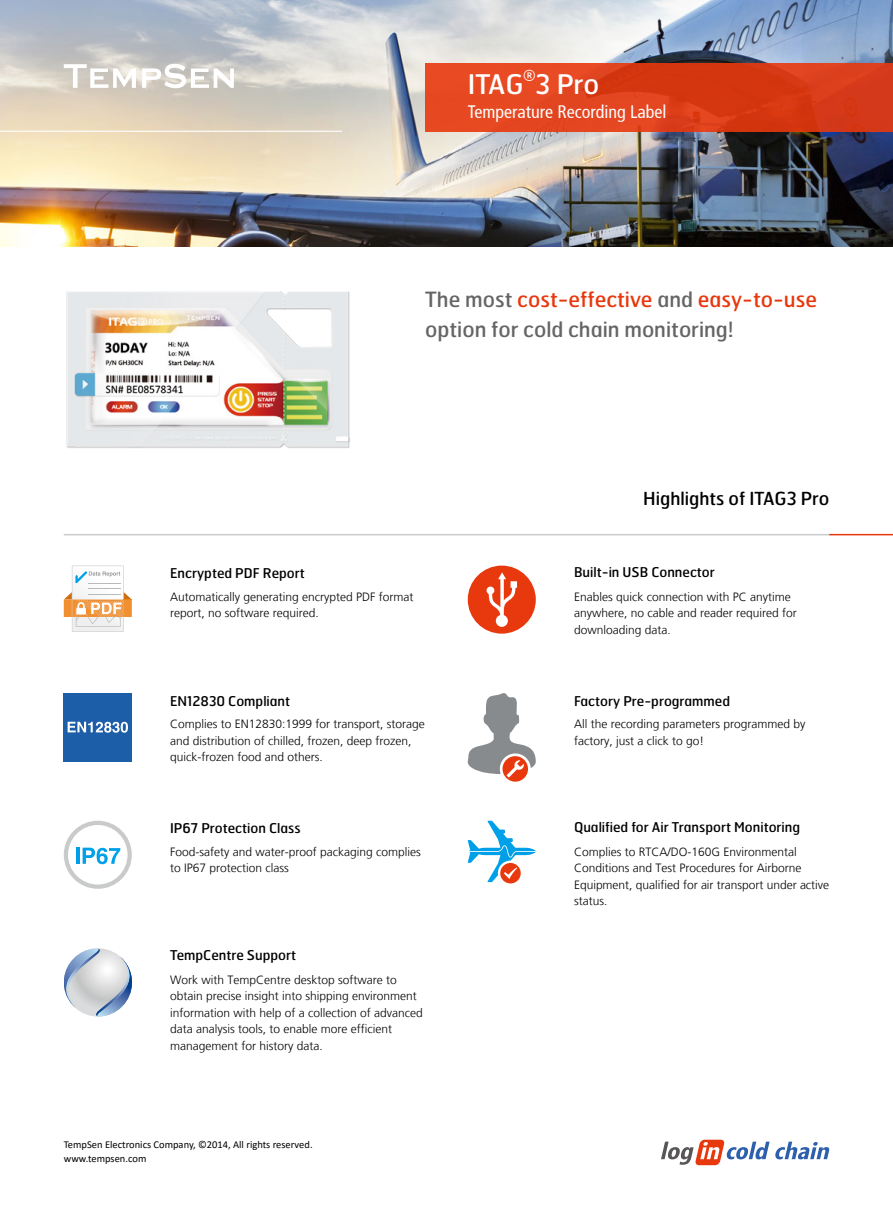
<style>
.page{position:relative;width:893px;height:1212px;background:#fff}
.page>*{position:absolute;margin:0;border:0;box-sizing:border-box;transform-origin:0 0}
.t1{font:27px "Hermes";color:#fff}
.t2{font:21px/30px "Hermes";color:#666464}
.t3{font:condensed 18px "Frutiger";color:#fff}
.t4{font:18px "Hermes";color:#000}
.t5{font:15.75px "Hermes";color:#fff}
.t6{font:13.5px "Hermes";color:#000}
.t7{font:300 12px/16.5px "Frutiger LT";color:#000}
.t8{font:10.5px/13.5px "Calibri";color:#000}
.s1{color:#e8380d}
</style>
<div class="page">
<img style="left:0;top:0;width:893px;height:247px">
<div style="left:425px;top:64px;width:468px;height:68px;background:linear-gradient(to right,#e94a22,#d13512)"></div>
<img style="left:66px;top:291px;width:284px;height:157px">
<hr style="left:0;top:131px;width:342px;height:1px;background:#fff">
<svg style="left:64px;top:64px;width:72px;height:24px"></svg>
<svg style="left:142px;top:64px;width:92px;height:24px"></svg>
<svg style="left:661px;top:1140px;width:169px;height:25px"></svg>
<hr style="left:64px;top:534px;width:765px;height:1px;background:#c9caca">
<hr style="left:829px;top:534px;width:64px;height:1px;background:#e8380d">
<div style="left:468px;top:566px;width:68px;height:68px;background:#e8380d;border-radius:50%"></div>
<svg style="left:486px;top:572px;width:31px;height:55px"></svg>
<svg style="left:468px;top:693px;width:68px;height:89px"></svg>
<svg style="left:64px;top:821px;width:68px;height:68px"></svg>
<svg style="left:64px;top:566px;width:68px;height:66px"></svg>
<svg style="left:468px;top:821px;width:68px;height:62px"></svg>
<svg style="left:64px;top:948px;width:68px;height:68px"></svg>
<div style="left:64px;top:693px;width:68px;height:68px;background:#1c5ea8"></div>
<svg style="left:68px;top:722px;width:60px;height:11px"></svg>
<h3 class="t5" style="left:524px;top:65px;width:13px">®</h3>
<h3 class="t3" style="left:468px;top:102px;width:200px">Temperature Recording Label</h3>
<h1 class="t1" style="left:468px;top:67px;width:133px">ITAG 3 Pro</h1>
<h2 class="t2" style="left:425px;top:284px;width:393px">The most <span class="s1">cost-effective</span> and <span class="s1">easy-to-use </span>option for cold chain monitoring!</h2>
<p class="t6" style="left:170px;top:564px;width:136px">Encrypted PDF Report</p>
<p class="t7" style="left:170px;top:588px;width:245px">Automatically generating encrypted PDF format report, no software required.</p>
<p class="t6" style="left:170px;top:692px;width:122px">EN12830 Compliant</p>
<p class="t7" style="left:170px;top:716px;width:256px">Complies to EN12830:1999 for transport, storage and distribution of chilled, frozen, deep frozen, quick-frozen food and others.</p>
<p class="t6" style="left:170px;top:820px;width:132px">IP67 Protection Class</p>
<p class="t7" style="left:170px;top:844px;width:252px">Food-safety and water-proof packaging complies to IP67 protection class</p>
<p class="t6" style="left:170px;top:946px;width:127px">TempCentre Support</p>
<p class="t7" style="left:170px;top:971px;width:254px">Work with TempCentre desktop software to obtain precise insight into shipping environment information with help of a collection of advanced data analysis tools, to enable more efficient management for history data.</p>
<p class="t8" style="left:64px;top:1138px;width:250px">TempSen Electronics Company, ©2014, All rights reserved. www.tempsen.com</p>
<h3 class="t4" style="left:643px;top:486px;width:188px">Highlights of ITAG3 Pro</h3>
<p class="t6" style="left:574px;top:564px;width:142px">Built-in USB Connector</p>
<p class="t7" style="left:574px;top:588px;width:224px">Enables quick connection with PC anytime anywhere, no cable and reader required for downloading data.</p>
<p class="t6" style="left:574px;top:692px;width:158px">Factory Pre-programmed</p>
<p class="t7" style="left:574px;top:716px;width:233px">All the recording parameters programmed by factory, just a click to go!</p>
<p class="t6" style="left:574px;top:819px;width:228px">Qualified for Air Transport Monitoring</p>
<p class="t7" style="left:574px;top:844px;width:257px">Complies to RTCA/DO-160G Environmental Conditions and Test Procedures for Airborne Equipment, qualified for air transport under active status.</p>
</div>
